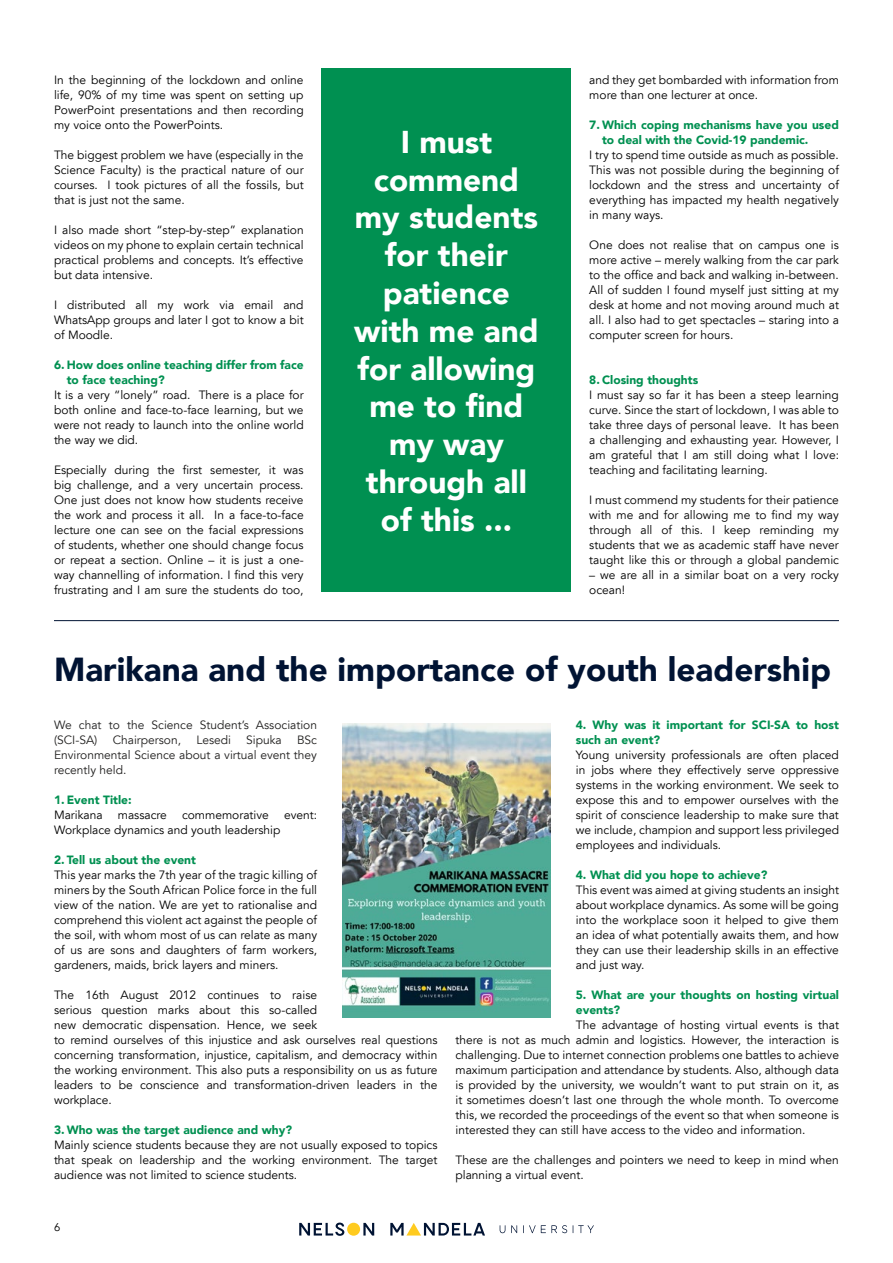
<style>
.page{position:relative;width:893px;height:1263px;background:#fff}
.page>*{position:absolute;margin:0;border:0;box-sizing:border-box;transform-origin:0 0}
.t1{font:900 33.15px "Avenir LT";color:#001333}
.t2{font:900 31.5px/37.8px "Avenir LT";color:#fff;text-align:center}
.t3{font:12px/15px "Avenir LT";color:#000;text-align:justify}
.t4{font:900 12px/15px "Avenir LT";color:#009051}
.t5{font:12px/15px "Avenir LT";color:#201f1e}
.t6{font:11.25px "Avenir LT";color:#000}
.s1{color:#212121}
</style>
<div class="page">
<div style="left:347px;top:1223px;width:13px;height:13px;background:#ffcb1f;border-radius:50%"></div>
<svg style="left:363px;top:1223px;width:11px;height:12px"></svg>
<svg style="left:390px;top:1223px;width:95px;height:12px"></svg>
<svg style="left:299px;top:1222px;width:45px;height:14px"></svg>
<svg style="left:500px;top:1225px;width:5px;height:8px"></svg>
<svg style="left:511px;top:1225px;width:6px;height:8px"></svg>
<svg style="left:523px;top:1225px;width:44px;height:8px"></svg>
<svg style="left:573px;top:1225px;width:21px;height:8px"></svg>
<hr style="left:54px;top:620px;width:785px;height:1px;background:#001333">
<div style="left:322px;top:68px;width:249px;height:524px;background:#009051"></div>
<img style="left:343px;top:724px;width:207px;height:294px">
<p class="t3" style="left:54px;top:73px;width:251px">In the beginning of the lockdown and online life, 90% of my time was spent on setting up PowerPoint presentations and then recording my voice onto the PowerPoints.</p>
<p class="t3" style="left:54px;top:148px;width:251px">The biggest problem we have (especially in the Science Faculty) is the practical nature of our courses. I took pictures of all the fossils, but that is just not the same.</p>
<p class="t3" style="left:54px;top:223px;width:251px">I also made short “step-by-step” explanation videos on my phone to explain certain technical practical problems and concepts. It’s effective but data intensive.</p>
<p class="t3" style="left:54px;top:298px;width:251px">I distributed all my work via email and WhatsApp groups and later I got to know a bit of Moodle.</p>
<p class="t4" style="left:67px;top:357px;width:238px;text-indent:-13px">6. How does online teaching differ from face to face teaching?</p>
<p class="t3" style="left:54px;top:388px;width:251px">It is a very “lonely” road. There is a place for both online and face-to-face learning, but we were not ready to launch into the online world the way we did.</p>
<p class="t3" style="left:54px;top:463px;width:251px">Especially during the first semester, it was big challenge, and a very uncertain process.<br>One just does not know how students receive the work and process it all. In a face-to-face lecture one can see on the facial expressions of students, whether one should change focus or repeat a section. Online – it is just a one&shy;way channelling of information. I find this very frustrating and I am sure the students do too,</p>
<h2 class="t2" style="left:354px;top:123px;width:186px">I must commend my students for their patience with me and for allowing me to find my way through all of this ...</h2>
<p class="t3" style="left:589px;top:73px;width:251px">and they get bombarded with information from more than one lecturer at once.</p>
<p class="t4" style="left:602px;top:117px;width:238px;text-indent:-13px">7. Which coping mechanisms have you used to deal with the Covid-19 pandemic.</p>
<p class="t3" style="left:589px;top:148px;width:251px">I try to spend time outside as much as possible.<br>This was not possible during the beginning of lockdown and the stress and uncertainty of everything has impacted my health negatively in many ways.</p>
<p class="t3" style="left:589px;top:238px;width:251px">One does not realise that on campus one is more active – merely walking from the car park to the office and back and walking in-between.<br>All of sudden I found myself just sitting at my desk at home and not moving around much at all. I also had to get spectacles – staring into a computer screen for hours.</p>
<p class="t4" style="left:589px;top:372px;width:110px">8. Closing thoughts</p>
<p class="t3" style="left:589px;top:388px;width:251px">I must say so far it has been a steep learning curve. Since the start of lockdown, I was able to take three days of personal leave. It has been a challenging and exhausting year. However, I am grateful that I am still doing what I love: teaching and facilitating learning.</p>
<p class="t3" style="left:589px;top:493px;width:251px">I must commend my students for their patience with me and for allowing me to find my way through all of this. I keep reminding my students that we as academic staff have never taught like this or through a global pandemic</p>
<p class="t3" style="left:589px;top:568px;width:251px">– we are all in a similar boat on a very rocky ocean!</p>
<h1 class="t1" style="left:54px;top:649px;width:778px">Marikana and the importance of youth leadership</h1>
<p class="t4" style="left:576px;top:717px;width:265px">4. Why was it important for SCI-SA to host such an event?</p>
<p class="t3" style="left:576px;top:748px;width:265px">Young university professionals are often placed in jobs where they effectively serve oppressive systems in the working environment. We seek to expose this and to empower ourselves with the spirit of conscience leadership to make sure that we include, champion and support less privileged employees and individuals.</p>
<p class="t4" style="left:576px;top:867px;width:193px">4. What did you hope to achieve?</p>
<p class="t3" style="left:576px;top:883px;width:265px">This event was aimed at giving students an insight about workplace dynamics. As some will be going into the workplace soon it helped to give them an idea of what potentially awaits them, and how they can use their leadership skills in an effective and just way.</p>
<p class="t4" style="left:576px;top:987px;width:265px">5. What are your thoughts on hosting virtual events?</p>
<p class="t3" style="left:455px;top:1018px;width:385px;text-indent:120px">The advantage of hosting virtual events is that there is not as much admin and logistics. However, the interaction is challenging. Due to internet connection problems one battles to achieve maximum participation and attendance by students. Also, although data is provided by the university, we wouldn’t want to put strain on it, as it sometimes doesn’t last one through the whole month. To overcome this, we recorded the proceedings of the event so that when someone is interested they can still have access to the video and information.</p>
<p class="t3" style="left:455px;top:1153px;width:385px">These are the challenges and pointers we need to keep in mind when planning a virtual event.</p>
<p class="t5" style="left:54px;top:718px;width:265px"><span class="s1">We chat to the</span> Science Student’s Association (SCI-SA)</p>
<p class="t5" style="left:113px;top:733px;width:70px">Chairperson,</p>
<p class="t5" style="left:196px;top:733px;width:36px">Lesedi</p>
<p class="t5" style="left:246px;top:733px;width:37px">Sipuka</p>
<p class="t5" style="left:54px;top:733px;width:265px;text-align:justify;text-indent:243px">BSc Environmental Science about a virtual event they recently held.</p>
<p class="t4" style="left:54px;top:792px;width:79px">1. Event Title:</p>
<p class="t3" style="left:54px;top:808px;width:50px">Marikana</p>
<p class="t3" style="left:118px;top:808px;width:51px">massacre</p>
<p class="t3" style="left:182px;top:808px;width:88px">commemorative</p>
<p class="t3" style="left:284px;top:808px;width:35px">event:</p>
<p class="t3" style="left:54px;top:823px;width:228px">Workplace dynamics and youth leadership</p>
<p class="t4" style="left:54px;top:852px;width:144px">2. Tell us about the event</p>
<p class="t3" style="left:54px;top:868px;width:265px">This year marks the 7th year of the tragic killing of miners by the South African Police force in the full view of the nation. We are yet to rationalise and comprehend this violent act against the people of the soil, with whom most of us can relate as many of us are sons and daughters of farm workers, gardeners, maids, brick layers and miners.</p>
<p class="t3" style="left:54px;top:988px;width:385px;text-align:left">The 16th August 2012 continues to raise<br>serious question marks about this so-called<br>new democratic dispensation. Hence, we seek<br>to remind ourselves of this injustice and ask ourselves real questions concerning transformation, injustice, capitalism, and democracy within the working environment. This also puts a responsibility on us as future leaders to be conscience and transformation-driven leaders in the workplace.</p>
<p class="t4" style="left:54px;top:1122px;width:240px">3. Who was the target audience and why?</p>
<p class="t3" style="left:54px;top:1138px;width:385px">Mainly science students because they are not usually exposed to topics that speak on leadership and the working environment. The target audience was not limited to science students.</p>
<p class="t6" style="left:54px;top:1221px;width:8px">6</p>
</div>
